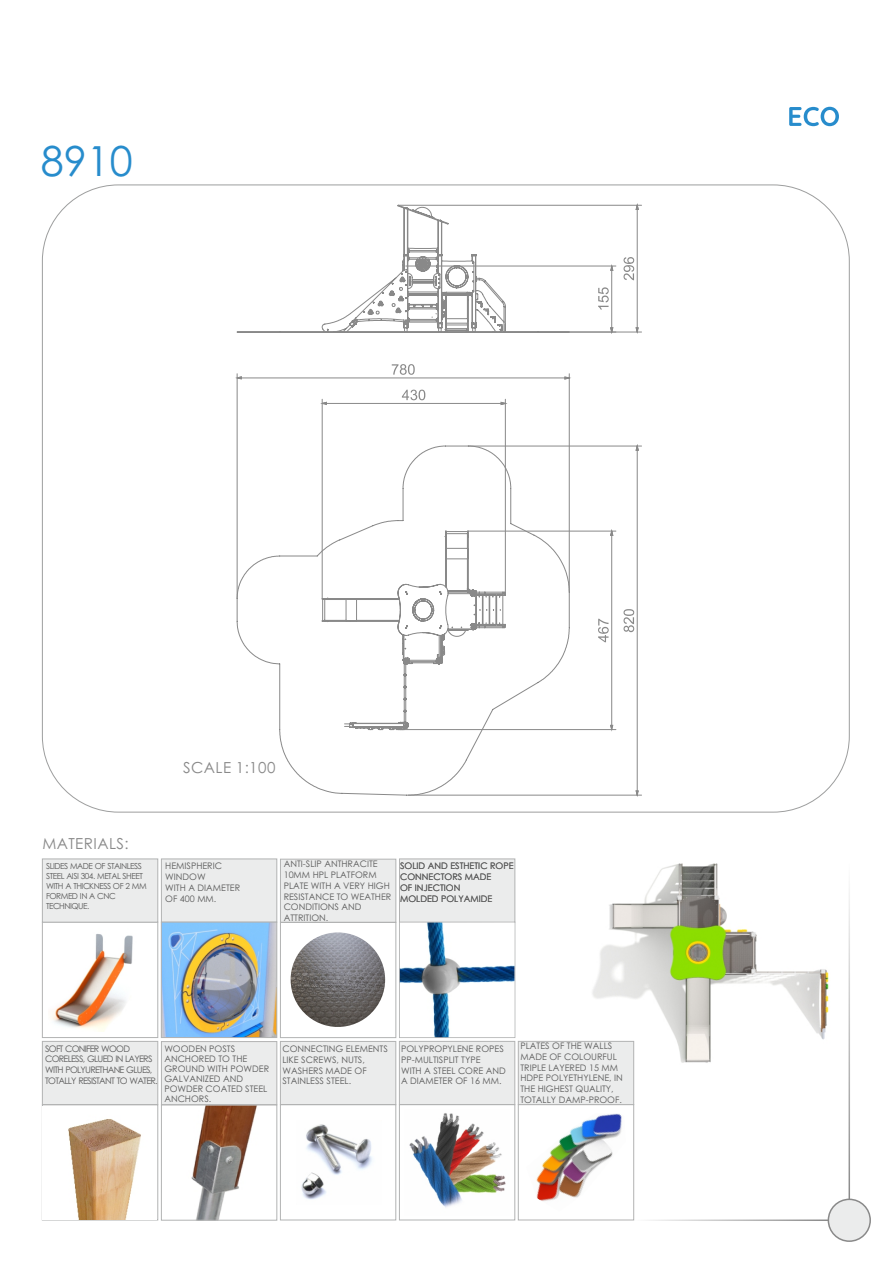
<style>
.page{position:relative;width:893px;height:1263px;background:#fff}
.page>*{position:absolute;margin:0;border:0;box-sizing:border-box;transform-origin:0 0}
.t1{font:41.4px "Century Gothic";color:#278ccc}
.t2{font:15.15px "Century Gothic";letter-spacing:.03em;color:#898989}
.t3{font:9px/10.6px "Century Gothic";color:#5b5b5b}
.t4{font:9px/10.6px "Century Gothic";letter-spacing:-.08em;color:#5b5b5b}
.t5{font:8.25px/9.9px "Century Gothic";letter-spacing:-.06em;color:#5b5b5b}
</style>
<div class="page">
<img style="left:592px;top:863px;width:237px;height:216px">
<hr style="left:634px;top:1219px;width:195px;height:2px;background:#898989">
<div style="left:828px;top:1198px;width:43px;height:44px;background:#ebecec;border:2px solid #898989;border-radius:50%"></div>
<hr style="left:848px;top:862px;width:2px;height:337px;background:#898989">
<div style="left:42px;top:1041px;width:116px;height:64px;background:#ebecec;border:1px solid #b2b3b3"></div>
<div style="left:42px;top:1104px;width:116px;height:116px;border:1px solid #b2b3b3"></div>
<img style="left:43px;top:1106px;width:114px;height:114px">
<svg style="left:789px;top:107px;width:50px;height:19px"></svg>
<div style="left:280px;top:1041px;width:116px;height:64px;background:#ebecec;border:1px solid #b2b3b3"></div>
<div style="left:280px;top:1104px;width:116px;height:116px;border:1px solid #b2b3b3"></div>
<img style="left:301px;top:1124px;width:72px;height:76px">
<div style="left:161px;top:858px;width:116px;height:64px;background:#ebecec;border:1px solid #b2b3b3"></div>
<div style="left:42px;top:922px;width:116px;height:116px;border:1px solid #b2b3b3"></div>
<div style="left:42px;top:858px;width:116px;height:64px;background:#ebecec;border:1px solid #b2b3b3"></div>
<img style="left:52px;top:934px;width:81px;height:97px">
<div style="left:280px;top:859px;width:116px;height:64px;background:#ebecec;border:1px solid #b2b3b3"></div>
<div style="left:280px;top:922px;width:116px;height:116px;border:1px solid #b2b3b3"></div>
<img style="left:291px;top:932px;width:94px;height:95px;border-radius:50%">
<hr style="left:402px;top:729px;width:214px;height:1px;background:#898989">
<hr style="left:468px;top:531px;width:148px;height:1px;background:#898989">
<hr style="left:237px;top:374px;width:1px;height:225px;background:#898989">
<hr style="left:569px;top:374px;width:1px;height:218px;background:#898989">
<hr style="left:322px;top:399px;width:1px;height:200px;background:#898989">
<hr style="left:505px;top:399px;width:1px;height:196px;background:#898989">
<hr style="left:408px;top:795px;width:234px;height:1px;background:#898989">
<hr style="left:468px;top:446px;width:174px;height:1px;background:#898989">
<hr style="left:569px;top:332px;width:73px;height:1px;background:#898989">
<hr style="left:398px;top:205px;width:244px;height:1px;background:#898989">
<hr style="left:406px;top:266px;width:210px;height:1px;background:#898989">
<svg style="left:598px;top:530px;width:16px;height:201px"></svg>
<svg style="left:236px;top:364px;width:334px;height:42px"></svg>
<svg style="left:623px;top:445px;width:16px;height:351px"></svg>
<svg style="left:623px;top:204px;width:16px;height:129px"></svg>
<svg style="left:598px;top:265px;width:16px;height:68px"></svg>
<svg style="left:237px;top:205px;width:333px;height:127px"></svg>
<svg style="left:237px;top:446px;width:333px;height:349px"></svg>
<img style="left:163px;top:924px;width:112px;height:112px">
<div style="left:161px;top:922px;width:116px;height:116px;border:1px solid #b2b3b3"></div>
<div style="left:399px;top:1041px;width:116px;height:64px;background:#ebecec;border:1px solid #b2b3b3"></div>
<img style="left:409px;top:1113px;width:97px;height:95px">
<div style="left:399px;top:1104px;width:116px;height:116px;border:1px solid #b2b3b3"></div>
<img style="left:536px;top:1113px;width:86px;height:88px">
<div style="left:518px;top:1104px;width:116px;height:116px;border:1px solid #b2b3b3"></div>
<div style="left:518px;top:1041px;width:116px;height:64px;background:#ebecec;border:1px solid #b2b3b3"></div>
<div style="left:399px;top:922px;width:116px;height:116px;border:1px solid #b2b3b3"></div>
<div style="left:399px;top:858px;width:116px;height:64px;background:#ebecec;border:1px solid #b2b3b3"></div>
<img style="left:400px;top:922px;width:114px;height:115px">
<img style="left:191px;top:1106px;width:66px;height:112px">
<div style="left:161px;top:1041px;width:116px;height:64px;background:#ebecec;border:1px solid #b2b3b3"></div>
<div style="left:161px;top:1104px;width:116px;height:116px;border:1px solid #b2b3b3"></div>
<h1 class="t1" style="left:41px;top:145px;width:93px">8910</h1>
<h2 class="t2" style="left:183px;top:761px;width:94px">SCALE 1:100</h2>
<h2 class="t2" style="left:42px;top:838px;width:88px">MATERIALS:</h2>
<p class="t5" style="left:46px;top:862px;width:102px">SLIDES MADE OF STAINLESS<br>STEEL AISI 304. METAL SHEET<br>WITH A THICKNESS OF 2 MM<br>FORMED IN A CNC<br>TECHNIQUE.</p>
<p class="t3" style="left:284px;top:859px;width:109px">ANTI-SLIP ANTHRACITE<br>10MM HPL PLATFORM<br>PLATE WITH A VERY HIGH<br>RESISTANCE TO WEATHER<br>CONDITIONS AND<br>ATTRITION.</p>
<p class="t3" style="left:165px;top:862px;width:76px">HEMISPHERIC<br>WINDOW<br>WITH A DIAMETER<br>OF 400 MM.</p>
<p class="t3" style="left:400px;top:861px;width:115px">SOLID AND ESTHETIC ROPE<br>CONNECTORS MADE<br>OF INJECTION<br>MOLDED POLYAMIDE</p>
<p class="t4" style="left:45px;top:1044px;width:114px">SOFT CONIFER WOOD<br>CORELESS, GLUED IN LAYERS<br>WITH POLYURETHANE GLUES,<br>TOTALLY RESISTANT TO WATER.</p>
<p class="t3" style="left:401px;top:1044px;width:106px">POLYPROPYLENE ROPES<br>PP-MULTISPLIT TYPE<br>WITH A STEEL CORE AND<br>A DIAMETER OF 16 MM.</p>
<p class="t3" style="left:164px;top:1044px;width:106px;line-height:10.1px">WOODEN POSTS<br>ANCHORED TO THE<br>GROUND WITH POWDER<br>GALVANIZED AND<br>POWDER COATED STEEL<br>ANCHORS.</p>
<p class="t3" style="left:282px;top:1044px;width:107px">CONNECTING ELEMENTS<br>LIKE SCREWS, NUTS,<br>WASHERS MADE OF<br>STAINLESS STEEL.</p>
<p class="t3" style="left:520px;top:1041px;width:104px">PLATES OF THE WALLS<br>MADE OF COLOURFUL<br>TRIPLE LAYERED 15 MM<br>HDPE POLYETHYLENE, IN<br>THE HIGHEST QUALITY,<br>TOTALLY DAMP-PROOF.</p>
</div>
